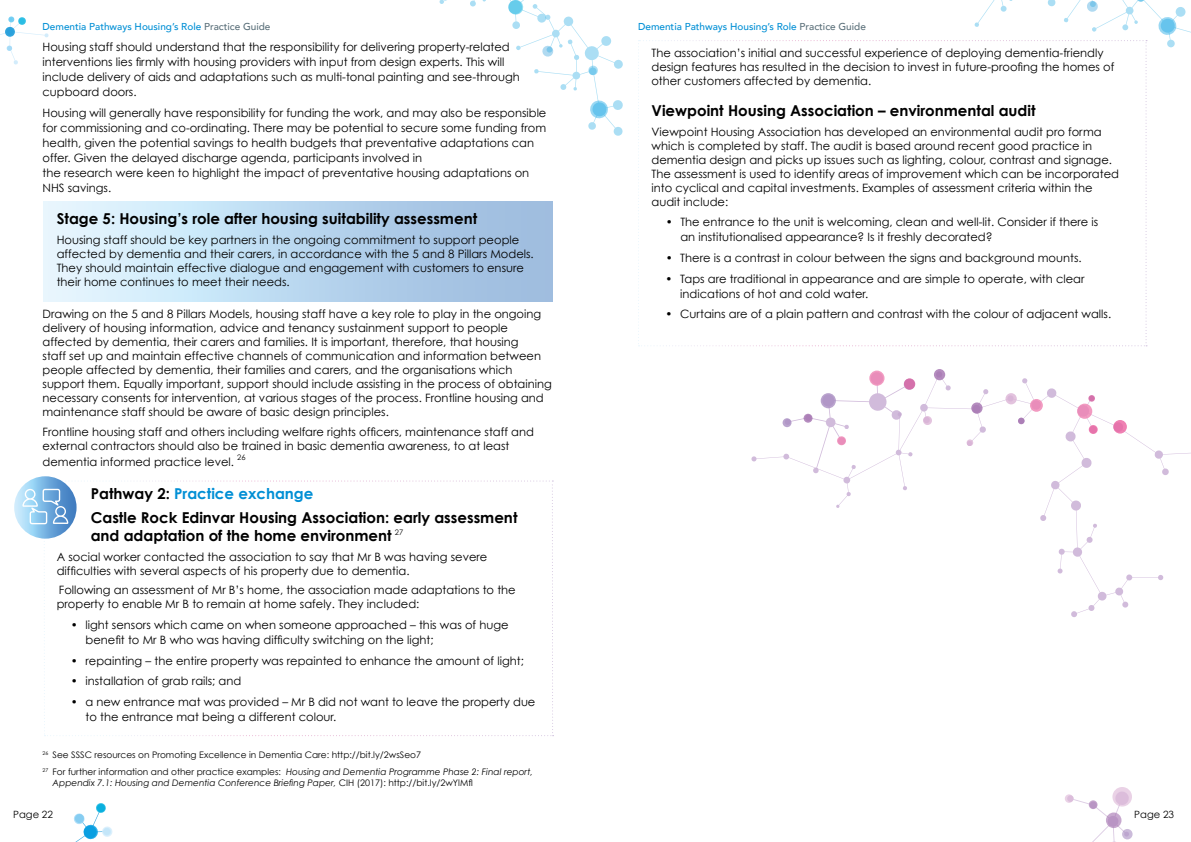
<style>
.page{position:relative;width:1191px;height:842px;background:#fff}
.page>*{position:absolute;margin:0;border:0;box-sizing:border-box;transform-origin:0 0}
.t1{font:700 15px/23.7px "Century Gothic";color:#000}
.t2{font:11.5px/14px "Century Gothic";color:#000}
.t3{font:500 10px "Avenir";color:#008fd5}
.t4{font:10px "Century Gothic";color:#000}
.t5{font:9px/16.7px "Century Gothic";color:#000}
.t6{font:italic 9px "Century Gothic";color:#000}
.t7{font:7.6px "Century Gothic";color:#000}
.s1{color:#5b707a}
.s2{color:#008fd5}
.s3{font-style:italic}
.s4{font-style:normal}
</style>
<div class="page">
<svg style="left:1072px;top:797px;width:57px;height:45px"></svg>
<svg style="left:1106px;top:812px;width:15px;height:16px"></svg>
<svg style="left:1112px;top:787px;width:20px;height:19px"></svg>
<svg style="left:1088px;top:800px;width:9px;height:9px"></svg>
<svg style="left:1122px;top:829px;width:10px;height:10px"></svg>
<svg style="left:1064px;top:794px;width:9px;height:9px"></svg>
<svg style="left:74px;top:803px;width:39px;height:39px"></svg>
<div style="left:43px;top:202px;width:509px;height:99px;background:linear-gradient(to right,#e5faff,#96b8dd)"></div>
<svg style="left:751px;top:371px;width:440px;height:246px"></svg>
<svg style="left:820px;top:393px;width:16px;height:15px"></svg>
<svg style="left:1077px;top:404px;width:15px;height:15px"></svg>
<svg style="left:869px;top:371px;width:15px;height:15px"></svg>
<svg style="left:971px;top:402px;width:11px;height:12px"></svg>
<svg style="left:904px;top:378px;width:11px;height:12px"></svg>
<div style="left:1005px;top:393px;width:11px;height:11px;background:#dfbedb;border-radius:50%"></div>
<svg style="left:1113px;top:420px;width:13px;height:14px"></svg>
<svg style="left:1018px;top:418px;width:6px;height:6px"></svg>
<div style="left:966px;top:439px;width:7px;height:7px;background:#dcb4d6;border-radius:50%"></div>
<svg style="left:1088px;top:395px;width:7px;height:7px"></svg>
<svg style="left:803px;top:414px;width:9px;height:9px"></svg>
<svg style="left:837px;top:436px;width:9px;height:9px"></svg>
<svg style="left:782px;top:418px;width:9px;height:9px"></svg>
<svg style="left:923px;top:416px;width:9px;height:9px"></svg>
<svg style="left:1088px;top:425px;width:9px;height:9px"></svg>
<svg style="left:1030px;top:399px;width:12px;height:13px"></svg>
<div style="left:934px;top:369px;width:11px;height:11px;background:#b289bc;border-radius:50%"></div>
<svg style="left:14px;top:476px;width:63px;height:63px"></svg>
<svg style="left:22px;top:480px;width:531px;height:256px"></svg>
<svg style="left:638px;top:0;width:553px;height:346px"></svg>
<svg style="left:439px;top:0;width:184px;height:136px"></svg>
<svg style="left:0;top:16px;width:49px;height:49px"></svg>
<p class="t3" style="left:43px;top:18px;width:229px">Dementia Pathways Housing’s Role <span class="s1">Practice Guide</span></p>
<p class="t3" style="left:638px;top:18px;width:229px">Dementia Pathways Housing’s Role <span class="s1">Practice Guide</span></p>
<p class="t2" style="left:43px;top:39px;width:479px;line-height:15px">Housing staff should understand that the responsibility for delivering property-related interventions lies firmly with housing providers with input from design experts. This will include delivery of aids and adaptations such as multi-tonal painting and see-through cupboard doors.</p>
<p class="t2" style="left:43px;top:105px;width:505px;line-height:15px">Housing will generally have responsibility for funding the work, and may also be responsible for commissioning and co-ordinating. There may be potential to secure some funding from health, given the potential savings to health budgets that preventative adaptations can offer. Given the delayed discharge agenda, participants involved in<br>the research were keen to highlight the impact of preventative housing adaptations on NHS savings.</p>
<h1 class="t1" style="left:57px;top:207px;width:422px">Stage 5: H ousing’s role after housing suitability assessment</h1>
<p class="t2" style="left:57px;top:233px;width:478px">Housing staff should be key partners in the ongoing commitment to support people affected by dementia and their carers, in accordance with the 5 and 8 Pillars Models.<br>They should maintain effective dialogue and engagement with customers to ensure their home continues to meet their needs.</p>
<p class="t2" style="left:43px;top:307px;width:511px">Drawing on the 5 and 8 Pillars Models, housing staff have a key role to play in the ongoing delivery of housing information, advice and tenancy sustainment support to people affected by dementia, their carers and families. It is important, therefore, that housing<br>staff set up and maintain effective channels of communication and information between people affected by dementia, their families and carers, and the organisations which support them. Equally important, support should include assisting in the process of obtaining necessary consents for intervention, at various stages of the process. Frontline housing and maintenance staff should be aware of basic design principles.</p>
<p class="t2" style="left:43px;top:424px;width:493px">Frontline housing staff and others including welfare rights officers, maintenance staff and external contractors should also be trained in basic dementia awareness, to at least</p>
<p class="t2" style="left:43px;top:454px;width:193px">dementia informed practice level.</p>
<p class="t2" style="left:651px;top:45px;width:464px">The association’s initial and successful experience of deploying dementia-friendly design features has resulted in the decision to invest in future-proofing the homes of other customers affected by dementia.</p>
<h1 class="t1" style="left:651px;top:99px;width:386px">Viewpoint H ousing Association – environmental audit</h1>
<p class="t2" style="left:651px;top:125px;width:469px">Viewpoint Housing Association has developed an environmental audit pro forma which is completed by staff. The audit is based around recent good practice in dementia design and picks up issues such as lighting, colour, contrast and signage.<br>The assessment is used to identify areas of improvement which can be incorporated into cyclical and capital investments. Examples of assessment criteria within the audit include:</p>
<p class="t2" style="left:680px;top:215px;width:419px;line-height:15px;text-indent:-15px">• The entrance to the unit is welcoming, clean and well-lit. Consider if there is an institutionalised appearance? Is it freshly decorated?</p>
<p class="t2" style="left:665px;top:251px;width:417px">• There is a contrast in colour between the signs and background mounts.</p>
<p class="t2" style="left:680px;top:271px;width:406px;line-height:15px;text-indent:-15px">• Taps are traditional in appearance and are simple to operate, with clear indications of hot and cold water.</p>
<p class="t2" style="left:665px;top:307px;width:447px">• Curtains are of a plain pattern and contrast with the colour of adjacent walls.</p>
<p class="t7" style="left:237px;top:452px;width:10px">26</p>
<h1 class="t1" style="left:91px;top:482px;width:428px">Pathway 2: <span class="s2">Practice exchange<br></span>Castle Rock Edinvar H ousing Association: early assessment</h1>
<h1 class="t1" style="left:91px;top:523px;width:314px">and adaptation of the home environment <sup>27</sup></h1>
<p class="t2" style="left:57px;top:549px;width:432px">A social worker contacted the association to say that Mr B was having severe difficulties with several aspects of his property due to dementia.</p>
<p class="t2" style="left:57px;top:583px;width:460px">Following an assessment of Mr B’s home, the association made adaptations to the property to enable Mr B to remain at home safely. They included:</p>
<p class="t2" style="left:86px;top:617px;width:424px;line-height:15px;text-indent:-15px">• light sensors which came on when someone approached – this was of huge benefit to Mr B who was having difficulty switching on the light;</p>
<p class="t2" style="left:71px;top:653px;width:454px">• repainting – the entire property was repainted to enhance the amount of light;</p>
<p class="t2" style="left:71px;top:674px;width:172px">• installation of grab rails; and</p>
<p class="t2" style="left:85px;top:694px;width:451px;line-height:15px;text-indent:-15px">• a new entrance mat was provided – Mr B did not want to leave the property due to the entrance mat being a different colour.</p>
<p class="t5" style="left:43px;top:746px;width:492px"><sup>26</sup> See SSSC resources on Promoting Excellence in Dementia Care: http://bit.ly/2wsSeo7<br><sup>27</sup> For further information and other practice examples: <span class="s3">Housing and Dementia Programme Phase 2: Final report,</span></p>
<p class="t6" style="left:53px;top:777px;width:422px">Appendix 7.1: Housing and Dementia Conference Briefing Paper, <span class="s4">CIH (2017): http://bit.ly/2wYlMfl</span></p>
<p class="t4" style="left:13px;top:808px;width:41px">Page 22</p>
<p class="t4" style="left:1134px;top:808px;width:41px">Page 23</p>
</div>
